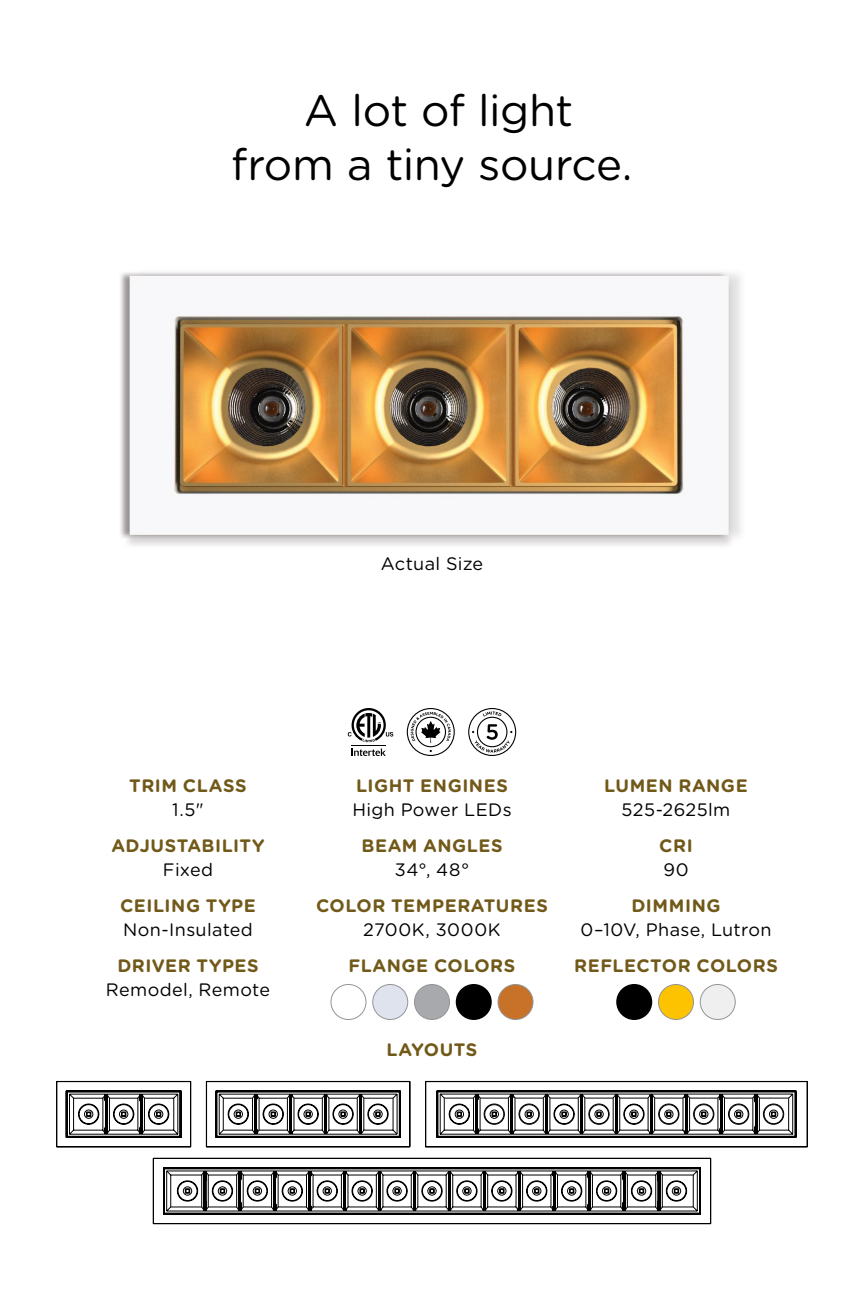
<style>
.page{position:relative;width:864px;height:1296px;background:#fff}
.page>*{position:absolute;margin:0;border:0;box-sizing:border-box;transform-origin:0 0}
.t1{font:44px/54px "Gotham Rounded";letter-spacing:-.015em;color:#000;text-align:center}
.Sub_Body-3_Col{font:700 18px/24px "Gotham Rounded";letter-spacing:.03em;color:#715919;text-align:center}
.Sub_Body-3_Col-2{font:18px/24px "Gotham Rounded";letter-spacing:.02em;color:#000}
.Body-Centered{font:18px "Gotham Rounded";letter-spacing:.02em;color:#000}
.Sub_Body{font:700 18px "Gotham Rounded";letter-spacing:.025em;color:#715919}
.s1{font-weight:400;color:#000}
.s2{font-weight:700;color:#715919}
</style>
<div class="page">
<svg style="left:407px;top:708px;width:48px;height:48px"></svg>
<svg style="left:468px;top:708px;width:48px;height:48px"></svg>
<svg style="left:352px;top:749px;width:34px;height:7px"></svg>
<hr style="left:352px;top:745px;width:34px;height:1px;background:#000">
<svg style="left:348px;top:708px;width:45px;height:34px"></svg>
<div style="left:330px;top:984px;width:36px;height:36px;border:1px solid #939598;border-radius:50%"></div>
<div style="left:373px;top:984px;width:35px;height:35px;background:#dfe3ed;border-radius:50%"></div>
<div style="left:372px;top:984px;width:36px;height:36px;border:1px solid #939598;border-radius:50%"></div>
<div style="left:414px;top:984px;width:36px;height:35px;background:#a8a9ac;border-radius:50%"></div>
<div style="left:414px;top:984px;width:36px;height:36px;border:1px solid #939598;border-radius:50%"></div>
<div style="left:456px;top:984px;width:36px;height:36px;background:#000;border-radius:50%"></div>
<div style="left:498px;top:984px;width:35px;height:35px;background:#c77129;border-radius:50%"></div>
<div style="left:498px;top:984px;width:36px;height:36px;border:1px solid #939598;border-radius:50%"></div>
<div style="left:616px;top:984px;width:36px;height:36px;background:#000;border-radius:50%"></div>
<div style="left:658px;top:984px;width:36px;height:35px;background:#fdc200;border-radius:50%"></div>
<div style="left:658px;top:984px;width:36px;height:36px;border:1px solid #939598;border-radius:50%"></div>
<div style="left:700px;top:984px;width:35px;height:35px;background:#efeff0;border-radius:50%"></div>
<div style="left:700px;top:984px;width:36px;height:36px;border:1px solid #939598;border-radius:50%"></div>
<svg style="left:56px;top:1081px;width:135px;height:66px"></svg>
<svg style="left:206px;top:1081px;width:204px;height:66px"></svg>
<svg style="left:425px;top:1081px;width:383px;height:66px"></svg>
<svg style="left:153px;top:1158px;width:558px;height:66px"></svg>
<img style="left:120px;top:272px;width:621px;height:274px">
<p class="t1" style="left:231px;top:81px;width:403px">A lot of light<br>from a tiny source.</p>
<p class="Body-Centered" style="left:381px;top:551px;width:104px">Actual Size</p>
<p class="Sub_Body-3_Col" style="left:129px;top:773px;width:119px">TRIM CLASS<br><span class="s1">1.5"</span></p>
<p class="Sub_Body-3_Col" style="left:111px;top:833px;width:155px">ADJUSTABILITY<br><span class="s1">Fixed</span></p>
<p class="Sub_Body-3_Col-2" style="left:120px;top:893px;width:137px"><span class="s2">CEILING TYPE<br></span>Non-Insulated</p>
<p class="Sub_Body-3_Col-2" style="left:106px;top:953px;width:166px;text-align:center"><span class="s2">DRIVER TYPES<br></span>Remodel, Remote</p>
<p class="Sub_Body-3_Col-2" style="left:352px;top:773px;width:161px"><span class="s2">LIGHT ENGINES<br></span>High Power LEDs</p>
<p class="Sub_Body-3_Col" style="left:361px;top:833px;width:143px">BEAM ANGLES<br><span class="s1">34°, 48°</span></p>
<p class="Sub_Body-3_Col" style="left:316px;top:893px;width:233px">COLOR TEMPERATURES<br><span class="s1">2700K, 3000K</span></p>
<p class="Sub_Body-3_Col" style="left:349px;top:953px;width:168px">FLANGE COLORS</p>
<p class="Sub_Body" style="left:387px;top:1036px;width:92px">LAYOUTS</p>
<p class="Sub_Body-3_Col" style="left:604px;top:773px;width:145px">LUMEN RANGE<br><span class="s1">525-2625lm</span></p>
<p class="Sub_Body-3_Col" style="left:659px;top:833px;width:35px;text-align:left">CRI<br><span class="s1">90</span></p>
<p class="Sub_Body-3_Col-2" style="left:580px;top:893px;width:193px;text-align:center"><span class="s2">DIMMING<br></span>0–10V, Phase, Lutron</p>
<p class="Sub_Body-3_Col" style="left:574px;top:953px;width:205px">REFLECTOR COLORS</p>
</div>
